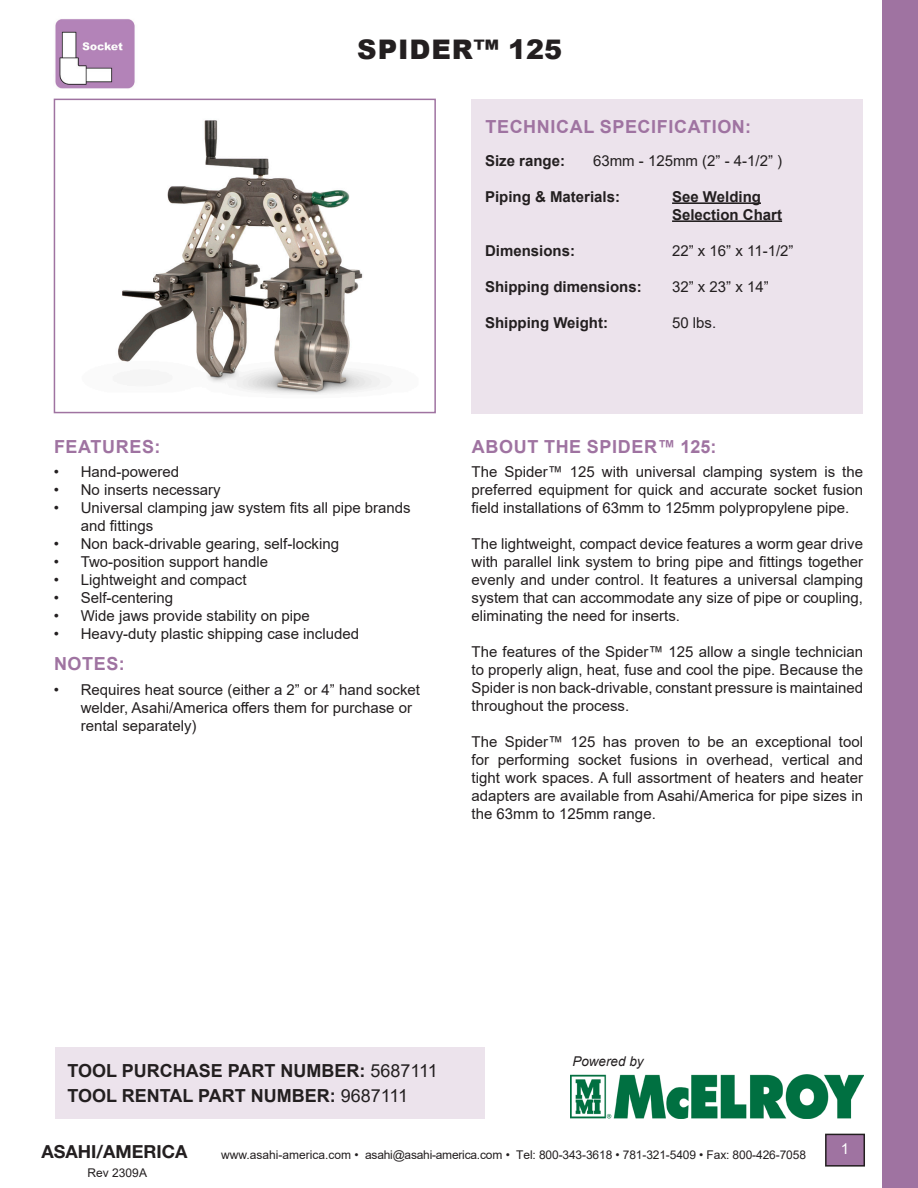
<style>
.page{position:relative;width:918px;height:1188px;background:#fff}
.page>*{position:absolute;margin:0;border:0;box-sizing:border-box;transform-origin:0 0}
.t1{font:900 27px "Arial";letter-spacing:.035em;color:#231f20}
.t2{font:700 18px "Arial";color:#231f20}
.t3{font:700 18px "Arial";letter-spacing:.035em;color:#9f73a1}
.t4{font:700 18px "Helvetica Neue LT Std";color:#231f20}
.t5{font:15px/18px "Arial";color:#231f20;text-align:justify}
.t6{font:700 15px "Arial";color:#231f20}
.t7{font:15px "Arial";color:#fff}
.t8{font:italic 13.5px "Arial";color:#231f20}
.t9{font:12px "Arial";letter-spacing:-.01em;color:#231f20}
.s1{font-weight:400}
</style>
<div class="page">
<div style="left:826px;top:1134px;width:38px;height:32px;background:#9f73a1"></div>
<div style="left:825px;top:1134px;width:40px;height:33px;border:2px solid #231f20"></div>
<div style="left:882px;top:0;width:36px;height:1188px;background:#9f73a1"></div>
<img style="left:118px;top:120px;width:263px;height:275px">
<div style="left:54px;top:99px;width:382px;height:314px;border:2px solid #9f73a1"></div>
<img style="left:55px;top:19px;width:80px;height:70px">
<img style="left:571px;top:1075px;width:292px;height:44px">
<div style="left:472px;top:99px;width:391px;height:314px;background:#ece3ec"></div>
<hr style="left:672px;top:202px;width:89px;height:2px;background:#231f20">
<hr style="left:672px;top:220px;width:110px;height:2px;background:#231f20">
<div style="left:55px;top:1047px;width:429px;height:72px;background:#ece3ec"></div>
<h1 class="t1" style="left:357px;top:30px;width:206px">SPIDER™ 125</h1>
<p class="t3" style="left:54px;top:434px;width:108px">FEATURES:</p>
<p class="t5" style="left:54px;top:462px;width:127px">• Hand-powered</p>
<p class="t5" style="left:54px;top:480px;width:169px">• No inserts necessary</p>
<p class="t5" style="left:81px;top:498px;width:332px;text-indent:-27px">• Universal clamping jaw system fits all pipe brands and fittings</p>
<p class="t5" style="left:54px;top:534px;width:287px">• Non back-drivable gearing, self-locking</p>
<p class="t5" style="left:54px;top:552px;width:216px">• Two-position support handle</p>
<p class="t5" style="left:54px;top:570px;width:194px">• Lightweight and compact</p>
<p class="t5" style="left:54px;top:588px;width:121px">• Self-centering</p>
<p class="t5" style="left:54px;top:606px;width:258px">• Wide jaws provide stability on pipe</p>
<p class="t5" style="left:54px;top:624px;width:307px">• Heavy-duty plastic shipping case included</p>
<p class="t3" style="left:54px;top:651px;width:72px">NOTES:</p>
<p class="t5" style="left:81px;top:681px;width:341px;text-align:left;text-indent:-27px">• Requires heat source (either a 2” or 4” hand socket welder, Asahi/America offers them for purchase or rental separately)</p>
<p class="t3" style="left:485px;top:114px;width:267px">TECHNICAL SPECIFICATION:</p>
<p class="t6" style="left:485px;top:150px;width:82px">Size range:</p>
<p class="t5" style="left:593px;top:151px;width:191px">63mm - 125mm (2” - 4-1/2” )</p>
<p class="t6" style="left:485px;top:186px;width:137px">Piping &amp; Materials:</p>
<p class="t6" style="left:672px;top:186px;width:90px">See Welding</p>
<p class="t6" style="left:672px;top:204px;width:112px">Selection Chart</p>
<p class="t6" style="left:485px;top:240px;width:92px">Dimensions:</p>
<p class="t5" style="left:672px;top:241px;width:123px">22” x 16” x 11-1/2”</p>
<p class="t6" style="left:485px;top:276px;width:158px">Shipping dimensions:</p>
<p class="t5" style="left:672px;top:277px;width:98px">32” x 23” x 14”</p>
<p class="t6" style="left:485px;top:312px;width:125px">Shipping Weight:</p>
<p class="t5" style="left:672px;top:313px;width:46px">50 lbs.</p>
<p class="t3" style="left:472px;top:434px;width:246px">ABOUT THE SPIDER™ 125:</p>
<p class="t5" style="left:472px;top:462px;width:393px">The Spider™ 125 with universal clamping system is the preferred equipment for quick and accurate socket fusion field installations of 63mm to 125mm polypropylene pipe.</p>
<p class="t5" style="left:472px;top:534px;width:393px">The lightweight, compact device features a worm gear drive with parallel link system to bring pipe and fittings together evenly and under control. It features a universal clamping system that can accommodate any size of pipe or coupling, eliminating the need for inserts.</p>
<p class="t5" style="left:472px;top:642px;width:393px">The features of the Spider™ 125 allow a single technician to properly align, heat, fuse and cool the pipe. Because the Spider is non back-drivable, constant pressure is maintained throughout the process.</p>
<p class="t5" style="left:472px;top:732px;width:393px">The Spider™ 125 has proven to be an exceptional tool for performing socket fusions in overhead, vertical and tight work spaces. A full assortment of heaters and heater adapters are available from Asahi/America for pipe sizes in the 63mm to 125mm range.</p>
<p class="t2" style="left:67px;top:1058px;width:372px">TOOL PURCHASE PART NUMBER: <span class="s1">5687111</span></p>
<p class="t2" style="left:67px;top:1083px;width:342px">TOOL RENTAL PART NUMBER: <span class="s1">9687111</span></p>
<p class="t8" style="left:572px;top:1052px;width:73px">Powered by</p>
<p class="t4" style="left:41px;top:1140px;width:147px">ASAHI/AMERICA</p>
<p class="t7" style="left:841px;top:1138px;width:10px">1</p>
<p class="t9" style="left:221px;top:1146px;width:586px">www.asahi-america.com • asahi@asahi-america.com • Tel: 800-343-3618 • 781-321-5409 • Fax: 800-426-7058</p>
<p class="t9" style="left:88px;top:1165px;width:61px">Rev 2309A</p>
</div>
